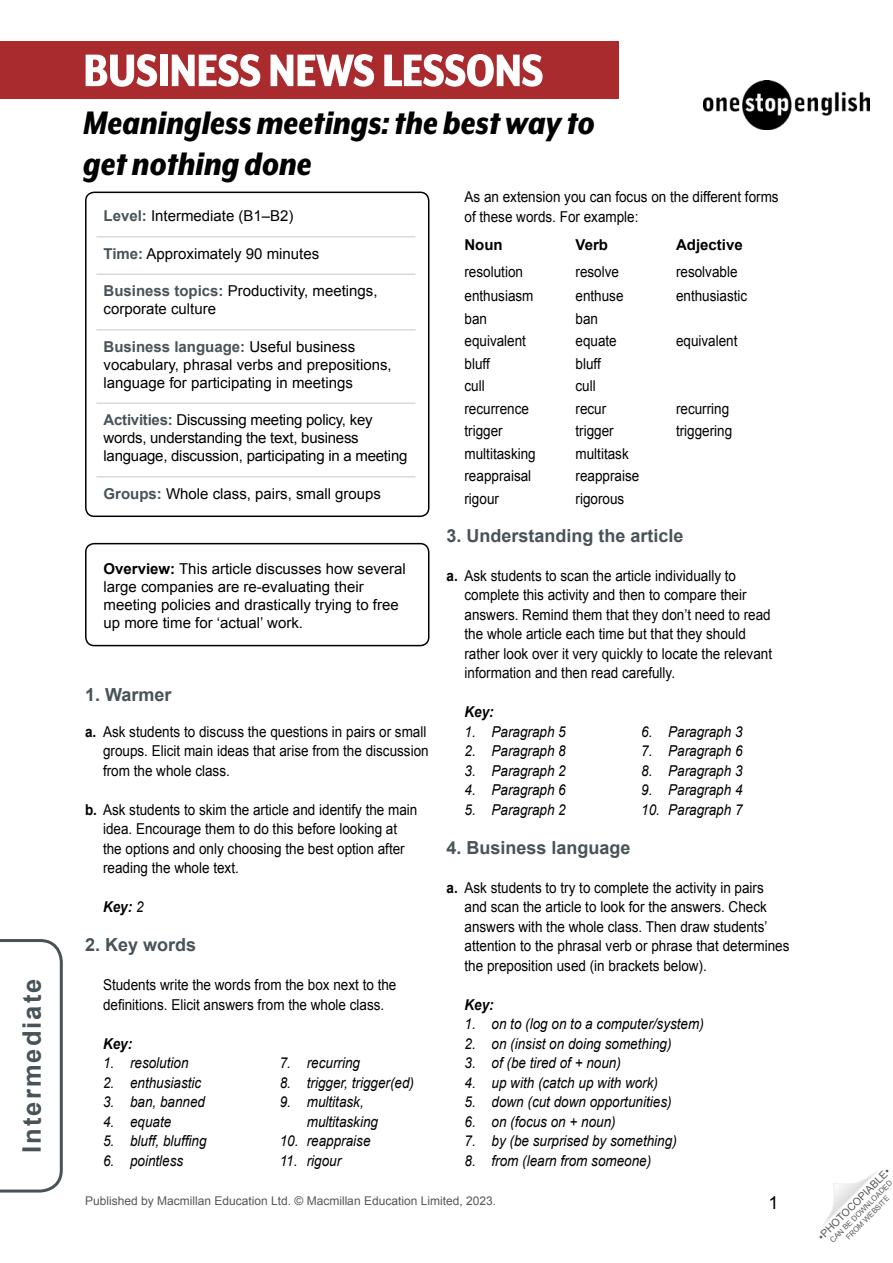
<style>
.page{position:relative;width:893px;height:1263px;background:#fff}
.page>*{position:absolute;margin:0;border:0;box-sizing:border-box;transform-origin:0 0}
.t1{font:800 52.5px "Mr Eaves XL Mod Nar OT";letter-spacing:-.015em;color:#fff}
.Article_Subtitle1{font:italic 800 37.5px/40.5px "Mr Eaves XL Mod Nar OT";color:#000}
.t2{font:700 25.5px "Arial";letter-spacing:.08em;color:#485358}
.TN__Title{font:700 18px "Arial";color:#485358}
.t3{font:18px "Arial";color:#000}
.TN__Body_text_alphab{font:15px/19.5px "Arial";color:#000;scale:.9 1}
.t4{font:italic 15px/19.5px "Arial";color:#000;scale:.9 1}
.TN__Info_box_-_body{font:15px/18px "Arial";color:#000}
.TN__Body_text{font:15px/19.5px "Arial";color:#000;scale:.9 1}
.TN__FT_box_body{font:15px/18px "Arial";color:#000}
.TN__Key_title{font:italic 700 15px "Arial";color:#000;scale:.9 1}
.t5{font:700 15px "Arial";color:#000}
.t6{font:12px "Arial";color:#575756}
.t7{font:10.5px "Arial";color:#575756}
.t8{font:7.5px/9px "Arial";color:#575756;text-align:center}
.s1{font-weight:700;color:#485358}
.s2{font-weight:700}
.s3{font-weight:400}
</style>
<div class="page">
<svg style="left:822px;top:1171px;width:55px;height:55px"></svg>
<img style="left:704px;top:80px;width:165px;height:49px">
<div style="left:0;top:41px;width:619px;height:58px;background:#aa2b2e"></div>
<svg style="left:0;top:939px;width:63px;height:254px"></svg>
<hr style="left:96px;top:236px;width:319px;height:1px;background:#dadada">
<hr style="left:96px;top:273px;width:319px;height:2px;background:#dadada">
<hr style="left:96px;top:329px;width:319px;height:1px;background:#dadada">
<hr style="left:96px;top:402px;width:319px;height:2px;background:#dadada">
<hr style="left:96px;top:476px;width:319px;height:1px;background:#dadada">
<div style="left:85px;top:192px;width:344px;height:325px;border:2px solid #000;border-radius:9px"></div>
<div style="left:85px;top:543px;width:344px;height:103px;border:2px solid #000;border-radius:9px"></div>
<h3 class="t2" style="left:15px;top:1153px;width:176px;rotate:-90deg">Intermediate</h3>
<h1 class="t1" style="left:83px;top:42px;width:462px">BUSINESS NEWS LESSONS</h1>
<p class="Article_Subtitle1" style="left:83px;top:102px;width:513px">Meaningless meetings: the best way to get nothing done</p>
<p class="TN__Info_box_-_body" style="left:104px;top:207px;width:192px"><span class="s1">Level:</span> Intermediate (B1–B2)</p>
<p class="TN__Info_box_-_body" style="left:104px;top:244px;width:217px"><span class="s1">Time:</span> Approximately 90 minutes</p>
<p class="TN__Info_box_-_body" style="left:104px;top:282px;width:275px"><span class="s1">Business topics:</span> Productivity, meetings, corporate culture</p>
<p class="TN__Info_box_-_body" style="left:104px;top:337px;width:290px"><span class="s1">Business language:</span> Useful business vocabulary, phrasal verbs and prepositions, language for participating in meetings</p>
<p class="TN__Info_box_-_body" style="left:104px;top:411px;width:305px"><span class="s1">Activities:</span> Discussing meeting policy, key words, understanding the text, business language, discussion, participating in a meeting</p>
<p class="TN__Info_box_-_body" style="left:104px;top:484px;width:279px"><span class="s1">Groups:</span> Whole class, pairs, small groups</p>
<p class="TN__Body_text" style="left:464px;top:187px;width:351px">As an extension you can focus on the different forms of these words. For example:</p>
<p class="t5" style="left:464px;top:235px;width:40px">Noun</p>
<p class="t5" style="left:575px;top:235px;width:34px">Verb</p>
<p class="t5" style="left:676px;top:235px;width:68px">Adjective</p>
<p class="TN__Body_text" style="left:464px;top:262px;width:67px">resolution</p>
<p class="TN__Body_text" style="left:575px;top:262px;width:50px">resolve</p>
<p class="TN__Body_text" style="left:676px;top:262px;width:70px">resolvable</p>
<p class="TN__Body_text" style="left:464px;top:286px;width:78px">enthusiasm</p>
<p class="TN__Body_text" style="left:575px;top:286px;width:55px">enthuse</p>
<p class="TN__Body_text" style="left:676px;top:286px;width:81px">enthusiastic</p>
<p class="TN__Body_text" style="left:464px;top:309px;width:27px">ban</p>
<p class="TN__Body_text" style="left:575px;top:309px;width:27px">ban</p>
<p class="TN__Body_text" style="left:464px;top:331px;width:70px">equivalent</p>
<p class="TN__Body_text" style="left:575px;top:331px;width:47px">equate</p>
<p class="TN__Body_text" style="left:676px;top:331px;width:70px">equivalent</p>
<p class="TN__Body_text" style="left:464px;top:354px;width:30px">bluff</p>
<p class="TN__Body_text" style="left:575px;top:354px;width:30px">bluff</p>
<p class="TN__Body_text" style="left:464px;top:376px;width:24px">cull</p>
<p class="TN__Body_text" style="left:575px;top:376px;width:24px">cull</p>
<p class="TN__Body_text" style="left:464px;top:399px;width:73px">recurrence</p>
<p class="TN__Body_text" style="left:575px;top:399px;width:36px">recur</p>
<p class="TN__Body_text" style="left:676px;top:399px;width:61px">recurring</p>
<p class="TN__Body_text" style="left:464px;top:421px;width:44px">trigger</p>
<p class="TN__Body_text" style="left:575px;top:421px;width:44px">trigger</p>
<p class="TN__Body_text" style="left:676px;top:421px;width:64px">triggering</p>
<p class="TN__Body_text" style="left:464px;top:444px;width:81px">multitasking</p>
<p class="TN__Body_text" style="left:575px;top:444px;width:61px">multitask</p>
<p class="TN__Body_text" style="left:464px;top:466px;width:76px">reappraisal</p>
<p class="TN__Body_text" style="left:575px;top:466px;width:72px">reappraise</p>
<p class="TN__Body_text" style="left:464px;top:489px;width:40px">rigour</p>
<p class="TN__Body_text" style="left:575px;top:489px;width:56px">rigorous</p>
<p class="TN__Title" style="left:446px;top:523px;width:239px">3. Understanding the article</p>
<p class="TN__Body_text_alphab" style="left:464px;top:566px;width:343px;text-indent:-18px"><span class="s2">a.</span> Ask students to scan the article individually to complete this activity and then to compare their answers. Remind them that they don’t need to read the whole article each time but that they should rather look over it very quickly to locate the relevant information and then read carefully.</p>
<p class="TN__Key_title" style="left:464px;top:702px;width:34px">Key:</p>
<p class="t4" style="left:464px;top:722px;width:114px">1. Paragraph 5</p>
<p class="t4" style="left:464px;top:741px;width:114px">2. Paragraph 8</p>
<p class="t4" style="left:464px;top:761px;width:114px">3. Paragraph 2</p>
<p class="t4" style="left:464px;top:780px;width:114px">4. Paragraph 6</p>
<p class="t4" style="left:464px;top:800px;width:114px">5. Paragraph 2</p>
<p class="TN__FT_box_body" style="left:104px;top:560px;width:304px"><span class="s2">Overview:</span> This article discusses how several large companies are re-evaluating their meeting policies and drastically trying to free up more time for ‘actual’ work.</p>
<p class="TN__Title" style="left:85px;top:683px;width:88px">1. Warmer</p>
<p class="TN__Body_text_alphab" style="left:103px;top:722px;width:363px;text-indent:-18px"><span class="s2">a.</span> Ask students to discuss the questions in pairs or small groups. Elicit main ideas that arise from the discussion from the whole class.</p>
<p class="TN__Body_text_alphab" style="left:103px;top:800px;width:351px;text-indent:-18px"><span class="s2">b.</span> Ask students to skim the article and identify the main idea. Encourage them to do this before looking at the options and only choosing the best option after reading the whole text.</p>
<p class="TN__Key_title" style="left:103px;top:897px;width:47px">Key: <span class="s3">2</span></p>
<p class="TN__Title" style="left:85px;top:933px;width:113px">2. Key words</p>
<p class="TN__Body_text" style="left:103px;top:975px;width:327px">Students write the words from the box next to the definitions. Elicit answers from the whole class.</p>
<p class="TN__Key_title" style="left:103px;top:1034px;width:34px">Key:</p>
<p class="t4" style="left:103px;top:1053px;width:97px">1. resolution</p>
<p class="t4" style="left:103px;top:1073px;width:111px">2. enthusiastic</p>
<p class="t4" style="left:103px;top:1092px;width:115px">3. ban, banned</p>
<p class="t4" style="left:103px;top:1112px;width:77px">4. equate</p>
<p class="t4" style="left:103px;top:1131px;width:117px">5. bluff, bluffing</p>
<p class="t4" style="left:103px;top:1151px;width:91px">6. pointless</p>
<p class="t4" style="left:641px;top:722px;width:114px">6. Paragraph 3</p>
<p class="t4" style="left:641px;top:741px;width:114px">7. Paragraph 6</p>
<p class="t4" style="left:641px;top:761px;width:114px">8. Paragraph 3</p>
<p class="t4" style="left:641px;top:780px;width:114px">9. Paragraph 4</p>
<p class="t4" style="left:641px;top:800px;width:114px">10. Paragraph 7</p>
<p class="TN__Title" style="left:446px;top:835px;width:186px">4. Business language</p>
<p class="TN__Body_text_alphab" style="left:464px;top:878px;width:363px;text-indent:-18px"><span class="s2">a.</span> Ask students to try to complete the activity in pairs and scan the article to look for the answers. Check answers with the whole class. Then draw students’ attention to the phrasal verb or phrase that determines the preposition used (in brackets below).</p>
<p class="TN__Key_title" style="left:464px;top:995px;width:34px">Key:</p>
<p class="t4" style="left:464px;top:1014px;width:267px">1. on to (log on to a computer/system)</p>
<p class="t4" style="left:464px;top:1034px;width:232px">2. on (insist on doing something)</p>
<p class="t4" style="left:464px;top:1053px;width:175px">3. of (be tired of + noun)</p>
<p class="t4" style="left:464px;top:1073px;width:217px">4. up with (catch up with work)</p>
<p class="t4" style="left:464px;top:1092px;width:232px">5. down (cut down opportunities)</p>
<p class="t4" style="left:464px;top:1112px;width:169px">6. on (focus on + noun)</p>
<p class="t4" style="left:464px;top:1131px;width:237px">7. by (be surprised by something)</p>
<p class="t4" style="left:464px;top:1151px;width:209px">8. from (learn from someone)</p>
<p class="t4" style="left:280px;top:1053px;width:91px">7. recurring</p>
<p class="t4" style="left:280px;top:1073px;width:151px">8. trigger, trigger(ed)</p>
<p class="t4" style="left:307px;top:1092px;width:81px;text-indent:-27px">9. multitask, multitasking</p>
<p class="t4" style="left:280px;top:1131px;width:102px">10. reappraise</p>
<p class="t4" style="left:280px;top:1151px;width:70px">11. rigour</p>
<p class="t6" style="left:85px;top:1193px;width:413px">Published by Macmillan Education Ltd. © Macmillan Education Limited, 2023.</p>
<p class="t3" style="left:769px;top:1191px;width:12px">1</p>
<p class="t7" style="left:815px;top:1233px;width:99px;rotate:-45deg">•PHOTOCOPIABLE•</p>
<p class="t8" style="left:828px;top:1238px;width:86px;rotate:-45deg">CAN BE DOWNLOADED<br>FROM WEBSITE</p>
</div>
